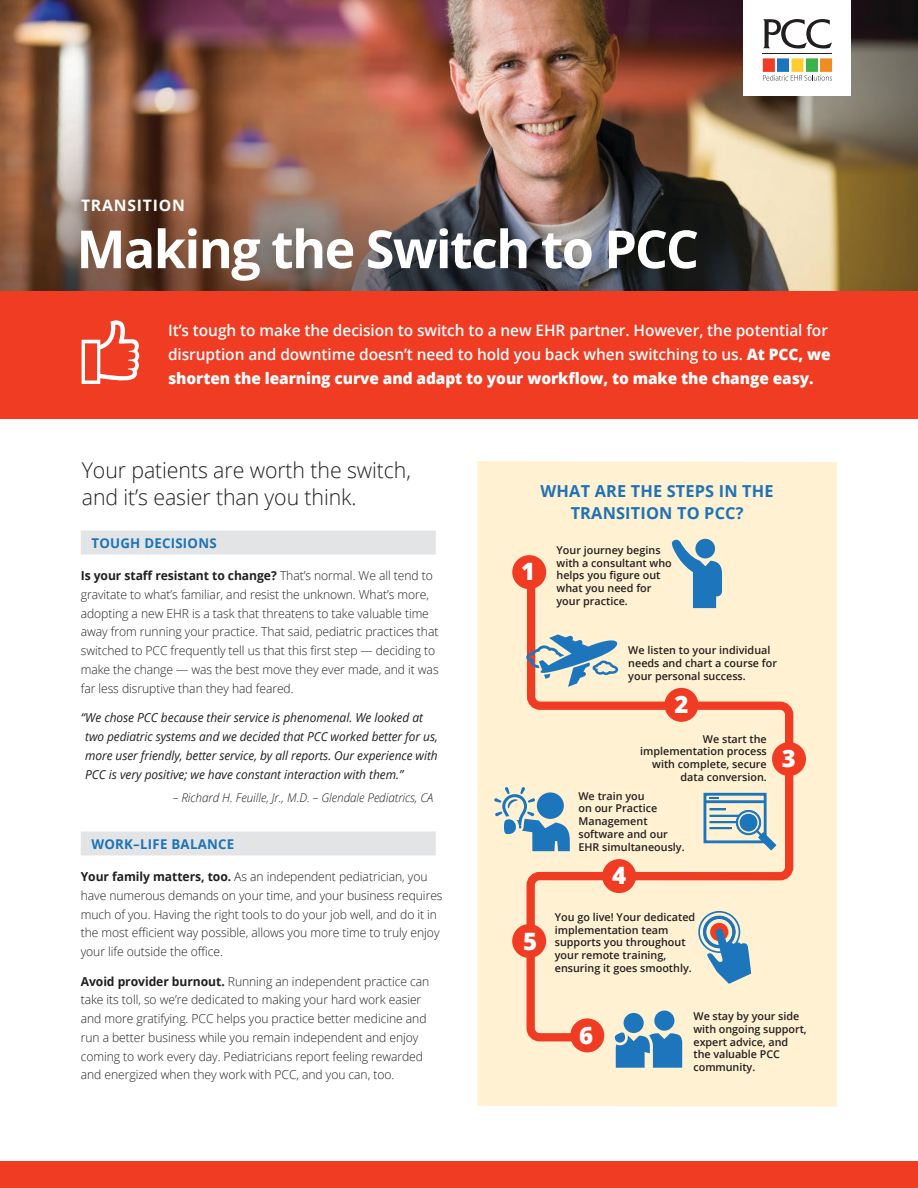
<style>
.page{position:relative;width:918px;height:1188px;background:#fff}
.page>*{position:absolute;margin:0;border:0;box-sizing:border-box;transform-origin:0 0}
.t1{font:700 52.5px "Open Sans";letter-spacing:-.03em;color:#fff}
.t2{font:800 24px "Open Sans";color:#fff}
.t3{font:300 21.75px/27px "Open Sans";letter-spacing:-.005em;color:#231f20}
.t4{font:700 16.5px/21.8px "Open Sans";letter-spacing:.01em;color:#1c73b8;text-align:center}
.t5{font:600 15.75px/24px "Open Sans";letter-spacing:-.005em;color:#fff}
.t6{font:700 15.75px "Open Sans";letter-spacing:.05em;color:#fff}
.t7{font:700 13.5px "Open Sans";letter-spacing:.02em;color:#1c73b8}
.t8{font:300 12.3px/18.8px "Open Sans";letter-spacing:-.005em;color:#231f20}
.t9{font:italic 12.3px/18.8px "Open Sans";letter-spacing:-.005em;color:#231f20}
.t10{font:italic 300 12px "Open Sans";letter-spacing:-.005em;color:#231f20}
.t11{font:600 10.8px/12.9px "Open Sans";color:#231f20}
.s1{font-weight:800}
.s2{font-weight:700}
</style>
<div class="page">
<div style="left:477px;top:461px;width:360px;height:646px;background:#fff1d1"></div>
<img style="left:0;top:0;width:918px;height:292px">
<div style="left:0;top:292px;width:918px;height:127px;background:#ef3c23"></div>
<div style="left:744px;top:0;width:107px;height:96px;background:#fff"></div>
<svg style="left:763px;top:75px;width:69px;height:6px"></svg>
<div style="left:763px;top:58px;width:12px;height:14px;background:#ef3e25"></div>
<div style="left:777px;top:58px;width:12px;height:14px;background:#1d76bc"></div>
<div style="left:791px;top:58px;width:13px;height:14px;background:#fc3"></div>
<div style="left:806px;top:58px;width:12px;height:14px;background:#3bb34a"></div>
<div style="left:820px;top:58px;width:12px;height:14px;background:#f08d21"></div>
<hr style="left:762px;top:53px;width:70px;height:1px;background:#221e1f">
<svg style="left:763px;top:19px;width:69px;height:30px"></svg>
<div style="left:81px;top:531px;width:355px;height:24px;background:#e3e4e5"></div>
<div style="left:81px;top:831px;width:355px;height:24px;background:#e3e4e5"></div>
<svg style="left:522px;top:564px;width:275px;height:482px;background:#fde5c6"></svg>
<div style="left:664px;top:688px;width:34px;height:34px;background:#ef3c23;border-radius:50%"></div>
<div style="left:602px;top:859px;width:34px;height:34px;background:#ef3c23;border-radius:50%"></div>
<div style="left:512px;top:924px;width:34px;height:34px;background:#ef3c23;border-radius:50%"></div>
<div style="left:570px;top:1018px;width:34px;height:34px;background:#ef3c23;border-radius:50%"></div>
<div style="left:512px;top:555px;width:34px;height:34px;background:#ef3c23;border-radius:50%"></div>
<svg style="left:670px;top:538px;width:52px;height:70px;background:#8ab1c6"></svg>
<svg style="left:526px;top:634px;width:93px;height:53px;background:#aab5bb"></svg>
<div style="left:772px;top:742px;width:34px;height:34px;background:#ef3c23;border-radius:50%"></div>
<svg style="left:703px;top:792px;width:74px;height:59px;background:#afc5c9"></svg>
<div style="left:703px;top:916px;width:32px;height:32px;border:2px solid #1d76bc;border-radius:50%"></div>
<div style="left:703px;top:916px;width:33px;height:32px;border:3px solid #1d76bc;border-radius:50%"></div>
<div style="left:710px;top:923px;width:18px;height:18px;background:#ef3c23;border-radius:50%"></div>
<div style="left:698px;top:911px;width:42px;height:42px;border:2px solid #1d76bc;border-radius:50%"></div>
<svg style="left:707px;top:928px;width:44px;height:56px;background:#7ba1bc"></svg>
<div style="left:624px;top:1013px;width:20px;height:20px;background:#1d76bc;border-radius:50%"></div>
<div style="left:654px;top:1011px;width:20px;height:20px;background:#1d76bc;border-radius:50%"></div>
<svg style="left:614px;top:1032px;width:68px;height:36px;background:#4e90c0"></svg>
<svg style="left:494px;top:787px;width:76px;height:64px;background:#9cbbc7"></svg>
<svg style="left:82px;top:320px;width:57px;height:64px"></svg>
<div style="left:0;top:1161px;width:918px;height:27px;background:#ef3c23"></div>
<p class="t6" style="left:81px;top:194px;width:105px">TRANSITION</p>
<h1 class="t1" style="left:76px;top:212px;width:624px">Making the Switch to PCC</h1>
<p class="t5" style="left:168px;top:318px;width:664px">It’s tough to make the decision to switch to a new EHR partner. However, the potential for disruption and downtime doesn’t need to hold you back when switching to us. <span class="s1">At PCC, we shorten the learning curve and adapt to your workflow, to make the change easy.</span></p>
<h3 class="t3" style="left:82px;top:456px;width:331px">Your patients are worth the switch, and it’s easier than you think.</h3>
<p class="t7" style="left:91px;top:534px;width:127px">TOUGH DECISIONS</p>
<p class="t8" style="left:81px;top:566px;width:359px"><span class="s2">Is your staff resistant to change?</span> That’s normal. We all tend to gravitate to what’s familiar, and resist the unknown. What’s more, adopting a new EHR is a task that threatens to take valuable time away from running your practice. That said, pediatric practices that switched to PCC frequently tell us that this first step — deciding to make the change — was the best move they ever made, and it was far less disruptive than they had feared.</p>
<p class="t9" style="left:85px;top:708px;width:354px;text-indent:-4px">“We chose PCC because their service is phenomenal. We looked at two pediatric systems and we decided that PCC worked better for us, more user friendly, better service, by all reports. Our experience with PCC is very positive; we have constant interaction with them.”</p>
<p class="t10" style="left:173px;top:790px;width:262px">– Richard H. Feuille, Jr., M.D. – Glendale Pediatrics, CA</p>
<p class="t7" style="left:91px;top:835px;width:144px">WORK–LIFE BALANCE</p>
<p class="t8" style="left:81px;top:867px;width:363px"><span class="s2">Your family matters, too.</span> As an independent pediatrician, you have numerous demands on your time, and your business requires much of you. Having the right tools to do your job well, and do it in the most efficient way possible, allows you more time to truly enjoy your life outside the office.</p>
<p class="t8" style="left:81px;top:972px;width:350px"><span class="s2">Avoid provider burnout.</span> Running an independent practice can take its toll, so we’re dedicated to making your hard work easier and more gratifying. PCC helps you practice better medicine and run a better business while you remain independent and enjoy coming to work every day. Pediatricians report feeling rewarded and energized when they work with PCC, and you can, too.</p>
<h3 class="t4" style="left:541px;top:480px;width:235px">WHAT ARE THE STEPS IN THE<br>TRANSITION TO PCC?</h3>
<h2 class="t2" style="left:521px;top:553px;width:16px">1</h2>
<p class="t11" style="left:557px;top:543px;width:117px">Your journey begins with a consultant who helps you figure out what you need for your practice.</p>
<p class="t11" style="left:628px;top:644px;width:150px">We listen to your individual needs and chart a course for your personal success.</p>
<h2 class="t2" style="left:674px;top:686px;width:16px">2</h2>
<p class="t11" style="left:640px;top:732px;width:128px;text-align:right">We start the implementation process with complete, secure data conversion.</p>
<p class="t11" style="left:578px;top:789px;width:108px">We train you<br>on our Practice<br>Management software and our<br>EHR simultaneously.</p>
<h2 class="t2" style="left:612px;top:857px;width:16px">4</h2>
<h2 class="t2" style="left:782px;top:740px;width:16px">3</h2>
<h2 class="t2" style="left:523px;top:923px;width:16px">5</h2>
<p class="t11" style="left:555px;top:910px;width:142px">You go live! Your dedicated implementation team supports you throughout your remote training, ensuring it goes smoothly.</p>
<h2 class="t2" style="left:579px;top:1017px;width:16px">6</h2>
<p class="t11" style="left:694px;top:1009px;width:115px">We stay by your side with ongoing support, expert advice, and the valuable PCC community.</p>
</div>
